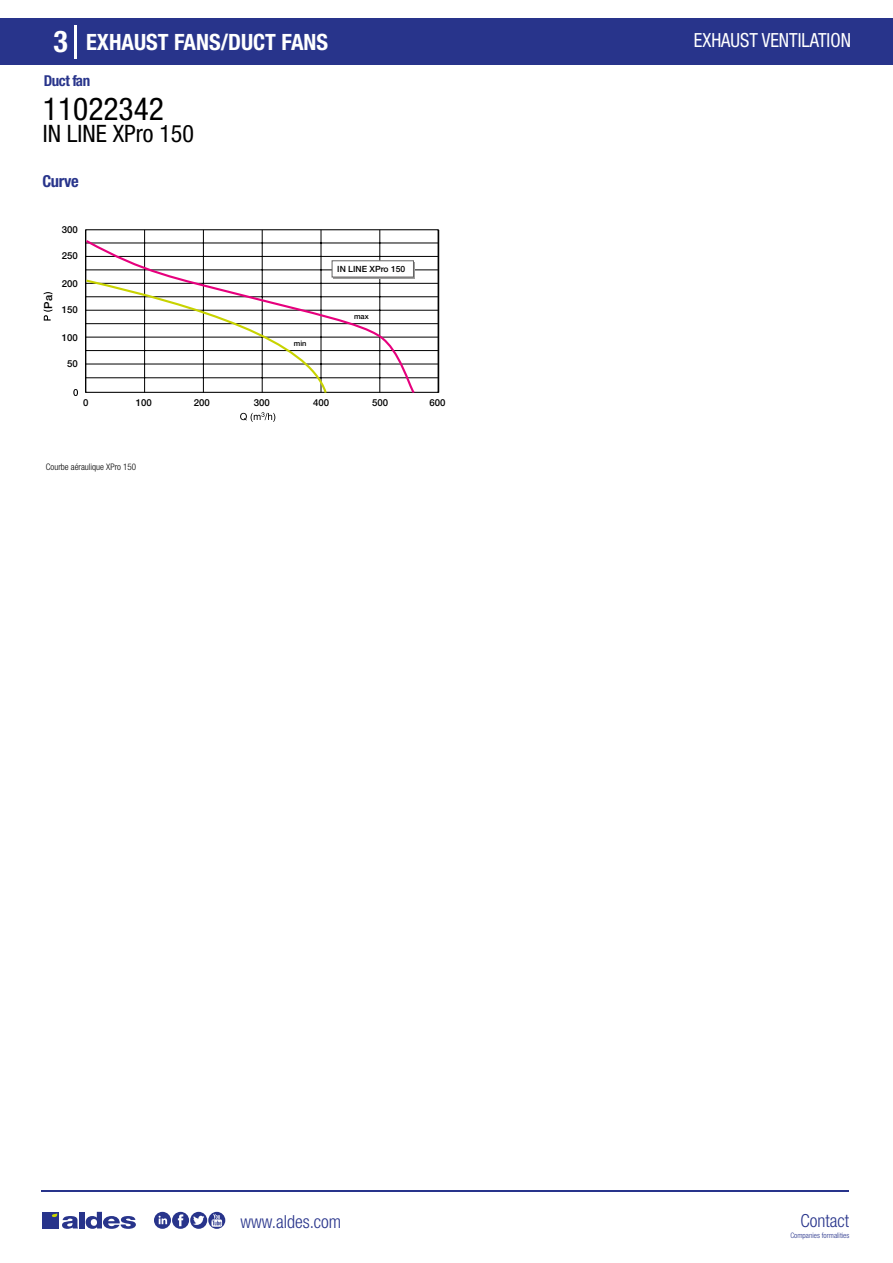
<style>
.page{position:relative;width:893px;height:1263px;background:#fff}
.page>*{position:absolute;margin:0;border:0;box-sizing:border-box;transform-origin:0 0}
.t1{font:condensed 31.5px "Helvetica Neue LT Std";color:#000}
.t2{font:700 condensed 30px "Helvetica Neue LT Std";color:#fff}
.t3{font:condensed 24px "Helvetica Neue LT Std";color:#000}
.t4{font:700 condensed 22.5px "Helvetica Neue LT Std";color:#fff}
.t5{font:condensed 19.5px "Helvetica Neue LT Std";color:#fff;scale:.95 1}
.t6{font:300 condensed 18px "Helvetica Neue";color:#28348b}
.t7{font:700 condensed 16.5px "Helvetica Neue LT Std";letter-spacing:-.025em;color:#28348b}
.t8{font:700 condensed 15px "Helvetica Neue LT Std";letter-spacing:-.035em;color:#28348b}
.t9{font:500 11.1px "Helvetica Neue";color:#000}
.t10{font:500 9.6px "Helvetica Neue";color:#000}
.t11{font:300 condensed 9px "Helvetica Neue";color:#000}
.t12{font:500 8.55px "Helvetica Neue";color:#000}
.t13{font:300 condensed 7.5px "Helvetica Neue";color:#28348b}
.t14{font:500 7.5px "Helvetica Neue";color:#000}
</style>
<div class="page">
<div style="left:0;top:18px;width:893px;height:46px;background:#28348b"></div>
<hr style="left:74px;top:25px;width:2px;height:33px;background:#fff">
<hr style="left:41px;top:1190px;width:808px;height:1px;background:#28348b">
<svg style="left:154px;top:1212px;width:71px;height:17px"></svg>
<div style="left:42px;top:1212px;width:17px;height:16px;background:#28348b"></div>
<div style="left:79px;top:1212px;width:5px;height:16px;background:#28348b"></div>
<svg style="left:86px;top:1212px;width:50px;height:17px"></svg>
<svg style="left:52px;top:1213px;width:26px;height:16px"></svg>
<svg style="left:240px;top:412px;width:35px;height:10px"></svg>
<hr style="left:86px;top:377px;width:352px;height:1px;background:#000">
<hr style="left:86px;top:243px;width:352px;height:1px;background:#000">
<hr style="left:86px;top:364px;width:352px;height:1px;background:#000">
<hr style="left:86px;top:350px;width:352px;height:1px;background:#000">
<hr style="left:86px;top:337px;width:352px;height:1px;background:#000">
<hr style="left:86px;top:323px;width:352px;height:1px;background:#000">
<hr style="left:86px;top:310px;width:352px;height:1px;background:#000">
<hr style="left:86px;top:296px;width:352px;height:1px;background:#000">
<hr style="left:86px;top:283px;width:352px;height:1px;background:#000">
<hr style="left:86px;top:270px;width:352px;height:1px;background:#000">
<hr style="left:86px;top:256px;width:352px;height:1px;background:#000">
<hr style="left:144px;top:230px;width:1px;height:163px;background:#000">
<hr style="left:203px;top:230px;width:1px;height:163px;background:#000">
<hr style="left:262px;top:230px;width:1px;height:163px;background:#000">
<hr style="left:321px;top:230px;width:1px;height:163px;background:#000">
<hr style="left:380px;top:230px;width:1px;height:163px;background:#000">
<svg style="left:73px;top:389px;width:5px;height:7px"></svg>
<svg style="left:44px;top:309px;width:8px;height:12px"></svg>
<svg style="left:44px;top:292px;width:8px;height:2px"></svg>
<svg style="left:85px;top:238px;width:332px;height:155px"></svg>
<div style="left:334px;top:262px;width:81px;height:17px;background:#7f7e7e"></div>
<div style="left:332px;top:260px;width:82px;height:17px;background:#fff;border:1px solid #646363"></div>
<h2 class="t2" style="left:54px;top:24px;width:16px">3</h2>
<h3 class="t4" style="left:86px;top:28px;width:244px">EXHAUST FANS/DUCT FANS</h3>
<h3 class="t5" style="left:694px;top:29px;width:167px">EXHAUST VENTILATION</h3>
<h3 class="t8" style="left:44px;top:71px;width:48px">Duct fan</h3>
<h1 class="t1" style="left:43px;top:91px;width:122px">11022342</h1>
<h3 class="t3" style="left:43px;top:120px;width:152px">IN LINE XPro 150</h3>
<h3 class="t7" style="left:43px;top:171px;width:38px">Curve</h3>
<p class="t10" style="left:62px;top:224px;width:18px">300</p>
<p class="t9" style="left:41px;top:309px;width:15px;rotate:-90deg">Pa</p>
<p class="t10" style="left:62px;top:250px;width:18px">250</p>
<p class="t10" style="left:62px;top:277px;width:18px">200</p>
<p class="t10" style="left:62px;top:304px;width:18px">150</p>
<p class="t10" style="left:62px;top:332px;width:18px">100</p>
<p class="t10" style="left:67px;top:358px;width:12px">50</p>
<p class="t14" style="left:294px;top:339px;width:14px">min</p>
<p class="t12" style="left:337px;top:264px;width:70px">IN LINE XPro 150</p>
<p class="t14" style="left:354px;top:312px;width:16px">max</p>
<p class="t10" style="left:83px;top:397px;width:7px">0</p>
<p class="t10" style="left:136px;top:397px;width:18px">100</p>
<p class="t10" style="left:194px;top:397px;width:18px">200</p>
<p class="t10" style="left:254px;top:397px;width:18px">300</p>
<p class="t10" style="left:313px;top:397px;width:18px">400</p>
<p class="t10" style="left:372px;top:397px;width:18px">500</p>
<p class="t10" style="left:429px;top:397px;width:18px">600</p>
<p class="t11" style="left:46px;top:461px;width:92px">Courbe aéraulique XPro 150</p>
<h3 class="t6" style="left:240px;top:1211px;width:102px">www.aldes.com</h3>
<h3 class="t6" style="left:800px;top:1211px;width:50px">Contact</h3>
<p class="t13" style="left:790px;top:1230px;width:60px">Companies formalities</p>
</div>
